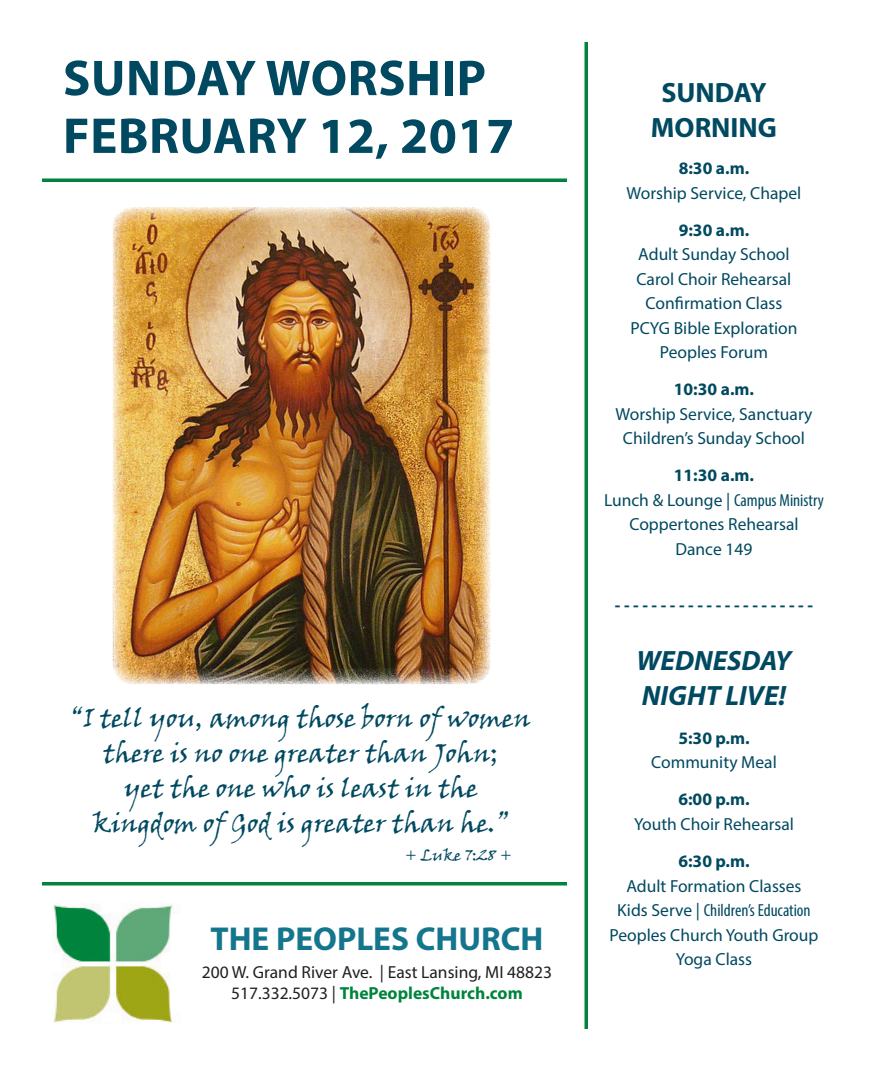
<style>
.page{position:relative;width:882px;height:1071px;background:#fff}
.page>*{position:absolute;margin:0;border:0;box-sizing:border-box;transform-origin:0 0}
.t1{font:700 50.75px/57.8px "Myriad Pro";letter-spacing:.01em;color:#004960}
.t2{font:700 33.25px "Myriad Pro";color:#14768d}
.t3{font:italic 700 28px "Myriad Pro";color:#004960}
.t4{font:700 28px "Myriad Pro";color:#004960}
.t5{font:26.25px "Viner Hand ITC";color:#004960}
.t6{font:17.5px "Myriad Pro";color:#004960}
.t7{font:700 17.5px "Myriad Pro";color:#004960}
.t8{font:condensed 17.5px "Myriad Pro";color:#004960}
.t9{font:17.5px "Myriad Pro";color:#231f20}
.t10{font:700 17.5px "Myriad Pro";color:#00843d}
.t11{font:15.75px "Viner Hand ITC";color:#004960}
.s1{font-weight:400;color:#231f20}
.s2{font-stretch:normal}
</style>
<div class="page">
<svg style="left:584px;top:42px;width:4px;height:987px;fill:#00843d"></svg>
<img style="left:52px;top:903px;width:121px;height:120px">
<svg style="left:42px;top:882px;width:525px;height:4px;fill:#00843d"></svg>
<svg style="left:42px;top:178px;width:525px;height:4px;fill:#00843d"></svg>
<img style="left:113px;top:207px;width:378px;height:477px">
<p class="t1" style="left:63px;top:48px;width:453px">SUNDAY WORSHIP<br>FEBRUARY 12, 2017</p>
<p class="t5" style="left:71px;top:701px;width:462px">“I tell you, among those born of women</p>
<p class="t5" style="left:103px;top:736px;width:397px">there is no one greater than John;</p>
<p class="t5" style="left:124px;top:771px;width:355px">yet the one who is least in the</p>
<p class="t5" style="left:93px;top:806px;width:417px">kingdom of God is greater than he.”</p>
<p class="t11" style="left:404px;top:845px;width:110px">+ Luke 7:28 +</p>
<p class="t2" style="left:211px;top:918px;width:334px">THE PEOPLES CHURCH</p>
<p class="t9" style="left:202px;top:962px;width:352px">200 W. Grand River Ave. | East Lansing, MI 48823</p>
<p class="t10" style="left:231px;top:982px;width:293px"><span class="s1">517.332.5073 |</span> ThePeoplesChurch.com</p>
<p class="t4" style="left:661px;top:74px;width:107px">SUNDAY</p>
<p class="t4" style="left:651px;top:109px;width:128px">MORNING</p>
<p class="t7" style="left:679px;top:157px;width:72px">8:30 a.m.</p>
<p class="t6" style="left:627px;top:182px;width:176px">Worship Service, Chapel</p>
<p class="t7" style="left:679px;top:218px;width:72px">9:30 a.m.</p>
<p class="t6" style="left:638px;top:243px;width:153px">Adult Sunday School</p>
<p class="t6" style="left:637px;top:268px;width:156px">Carol Choir Rehearsal</p>
<p class="t6" style="left:646px;top:292px;width:138px">Confirmation Class</p>
<p class="t6" style="left:630px;top:317px;width:169px">PCYG Bible Exploration</p>
<p class="t6" style="left:660px;top:341px;width:110px">Peoples Forum</p>
<p class="t7" style="left:674px;top:378px;width:82px">10:30 a.m.</p>
<p class="t6" style="left:616px;top:403px;width:198px">Worship Service, Sanctuary</p>
<p class="t6" style="left:623px;top:428px;width:184px">Children’s Sunday School</p>
<p class="t7" style="left:674px;top:464px;width:82px">11:30 a.m.</p>
<p class="t8" style="left:604px;top:489px;width:221px"><span class="s2">Lunch &amp; Lounge |</span> Campus Ministry</p>
<p class="t6" style="left:629px;top:514px;width:171px">Coppertones Rehearsal</p>
<p class="t6" style="left:676px;top:538px;width:78px">Dance 149</p>
<p class="t7" style="left:615px;top:594px;width:200px">- - - - - - - - - - - - - - - - - - - - - -</p>
<p class="t3" style="left:636px;top:643px;width:157px">WEDNESDAY</p>
<p class="t3" style="left:642px;top:678px;width:146px">NIGHT LIVE!</p>
<p class="t7" style="left:678px;top:727px;width:73px">5:30 p.m.</p>
<p class="t6" style="left:651px;top:752px;width:127px">Community Meal</p>
<p class="t7" style="left:678px;top:788px;width:73px">6:00 p.m.</p>
<p class="t6" style="left:634px;top:813px;width:161px">Youth Choir Rehearsal</p>
<p class="t7" style="left:678px;top:850px;width:73px">6:30 p.m.</p>
<p class="t6" style="left:626px;top:875px;width:177px">Adult Formation Classes</p>
<p class="t8" style="left:617px;top:900px;width:195px"><span class="s2">Kids Serve |</span> Children’s Education</p>
<p class="t6" style="left:610px;top:924px;width:210px">Peoples Church Youth Group</p>
<p class="t6" style="left:676px;top:948px;width:78px">Yoga Class</p>
</div>
